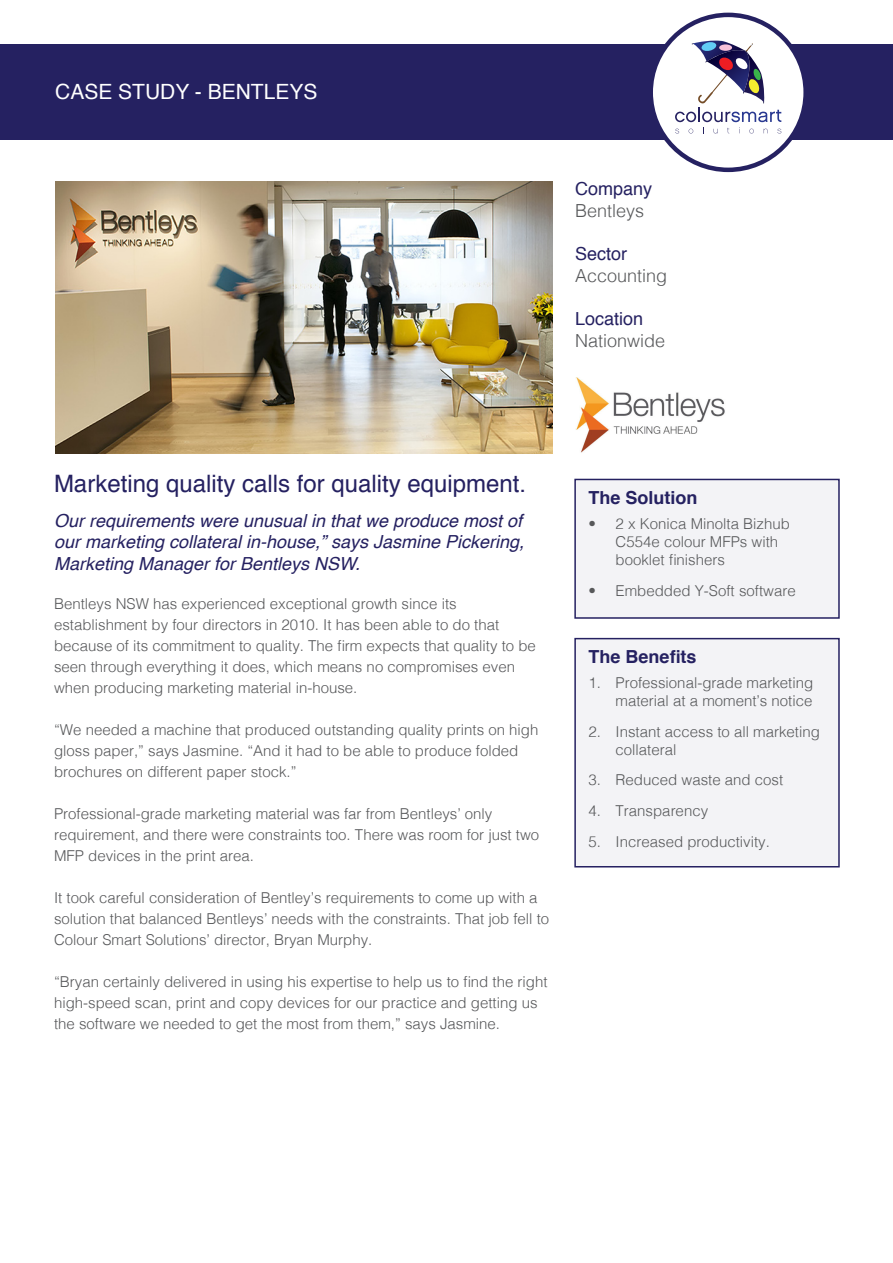
<style>
.page{position:relative;width:893px;height:1263px;background:#fff}
.page>*{position:absolute;margin:0;border:0;box-sizing:border-box;transform-origin:0 0}
.t1{font:24px "Helvetica";color:#252161}
.t2{font:21px "Helvetica";color:#fff}
.t3{font:italic 18px/21.6px "Helvetica";color:#252161;text-align:justify}
.t4{font:300 18px "Helvetica";color:#57585a}
.t5{font:700 18px "Helvetica";color:#252161}
.t6{font:18px "Helvetica";color:#252161}
.t7{font:300 15px/21px "Helvetica";color:#57585a}
</style>
<div class="page">
<div style="left:0;top:45px;width:893px;height:95px;background:#252161"></div>
<img style="left:55px;top:182px;width:498px;height:272px">
<img style="left:575px;top:377px;width:150px;height:76px">
<div style="left:651px;top:15px;width:155px;height:155px;background:#fff;border-radius:50%"></div>
<div style="left:648px;top:13px;width:160px;height:159px;border:4px solid #252161;border-radius:50%"></div>
<svg style="left:675px;top:41px;width:106px;height:92px"></svg>
<div style="left:575px;top:479px;width:264px;height:139px;background:#f3f3f6"></div>
<div style="left:574px;top:479px;width:266px;height:140px;border:2px solid #252161"></div>
<div style="left:575px;top:639px;width:264px;height:228px;background:#f3f3f6"></div>
<div style="left:574px;top:638px;width:266px;height:229px;border:2px solid #252161"></div>
<p class="t2" style="left:55px;top:76px;width:264px">CASE STUDY - BENTLEYS</p>
<p class="t6" style="left:575px;top:175px;width:79px">Company</p>
<p class="t4" style="left:575px;top:195px;width:71px">Bentleys</p>
<p class="t6" style="left:575px;top:240px;width:54px">Sector</p>
<p class="t4" style="left:575px;top:260px;width:94px">Accounting</p>
<p class="t6" style="left:575px;top:305px;width:70px">Location</p>
<p class="t4" style="left:575px;top:325px;width:92px">Nationwide</p>
<p class="t1" style="left:54px;top:465px;width:474px">Marketing quality calls for quality equipment.</p>
<p class="t3" style="left:54px;top:510px;width:472px">Our requirements were unusual in that we produce most of our marketing collateral in-house,” says Jasmine Pickering, Marketing Manager for Bentleys NSW.</p>
<p class="t7" style="left:54px;top:592px;width:483px">Bentleys NSW has experienced exceptional growth since its establishment by four directors in 2010. It has been able to do that because of its commitment to quality. The firm expects that quality to be seen through everything it does, which means no compromises even when producing marketing material in-house.</p>
<p class="t7" style="left:54px;top:718px;width:486px">“We needed a machine that produced outstanding quality prints on high gloss paper,” says Jasmine. “And it had to be able to produce folded brochures on different paper stock.”</p>
<p class="t7" style="left:54px;top:802px;width:487px">Professional-grade marketing material was far from Bentleys’ only requirement, and there were constraints too. There was room for just two<br>MFP devices in the print area.</p>
<p class="t7" style="left:54px;top:886px;width:497px">It took careful consideration of Bentley’s requirements to come up with a solution that balanced Bentleys’ needs with the constraints. That job fell to<br>Colour Smart Solutions’ director, Bryan Murphy.</p>
<p class="t7" style="left:54px;top:970px;width:495px">“Bryan certainly delivered in using his expertise to help us to find the right high-speed scan, print and copy devices for our practice and getting us the software we needed to get the most from them,” says Jasmine.</p>
<p class="t5" style="left:589px;top:483px;width:111px">The Solution</p>
<p class="t7" style="left:616px;top:513px;width:176px;line-height:18px;text-indent:-27px">• 2 x Konica Minolta Bizhub<br>C554e colour MFPs with booklet finishers</p>
<p class="t7" style="left:589px;top:579px;width:209px">• Embedded Y-Soft software</p>
<p class="t5" style="left:589px;top:642px;width:110px">The Benefits</p>
<p class="t7" style="left:589px;top:672px;width:226px;line-height:18px;text-align:right">1. Professional-grade marketing material at a moment’s notice</p>
<p class="t7" style="left:616px;top:721px;width:206px;line-height:18px;text-indent:-27px">2. Instant access to all marketing collateral</p>
<p class="t7" style="left:589px;top:768px;width:196px">3. Reduced waste and cost</p>
<p class="t7" style="left:589px;top:799px;width:121px">4. Transparency</p>
<p class="t7" style="left:589px;top:830px;width:183px">5. Increased productivity.</p>
</div>
